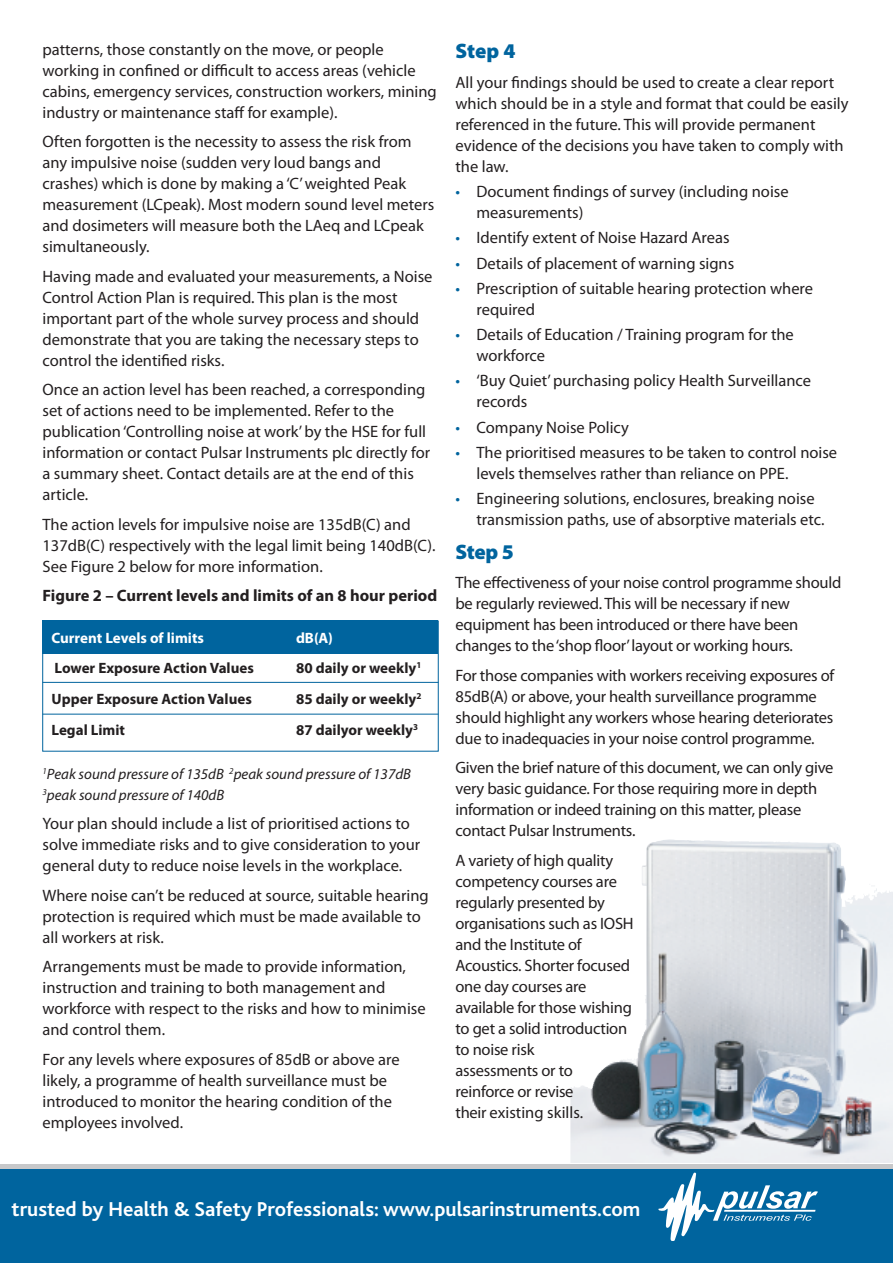
<style>
.page{position:relative;width:893px;height:1263px;background:#fff}
.page>*{position:absolute;margin:0;border:0;box-sizing:border-box;transform-origin:0 0}
.t1{font:700 21px "Bliss";color:#fff}
.t2{font:900 21px "Myriad Pro";letter-spacing:-.01em;color:#00649e}
.t3{font:16.5px/21px "Myriad Pro";color:#231f20}
.t4{font:700 16.5px "Myriad Pro";color:#231f20}
.t5{font:700 15px "Myriad Pro";color:#231f20}
.t6{font:italic 15px/21px "Myriad Pro";color:#231f20}
.t7{font:700 15px "Myriad Pro";color:#fff}
.s1{color:#00649e}
</style>
<div class="page">
<img style="left:570px;top:845px;width:323px;height:317px">
<div style="left:0;top:1164px;width:893px;height:99px;background:#c7c8ca"></div>
<div style="left:0;top:1169px;width:893px;height:94px;background:#00649e"></div>
<svg style="left:658px;top:1172px;width:160px;height:68px"></svg>
<div style="left:43px;top:621px;width:395px;height:33px;background:#00649e"></div>
<div style="left:43px;top:621px;width:395px;height:130px;border:1px solid #00649e"></div>
<hr style="left:43px;top:682px;width:395px;height:1px;background:#00649e">
<hr style="left:43px;top:714px;width:395px;height:1px;background:#00649e">
<p class="t3" style="left:43px;top:40px;width:396px">patterns, those constantly on the move, or people working in confined or difficult to access areas (vehicle cabins, emergency services, construction workers, mining industry or maintenance staff for example).</p>
<p class="t3" style="left:43px;top:133px;width:393px">Often forgotten is the necessity to assess the risk from any impulsive noise (sudden very loud bangs and crashes) which is done by making a ‘C’weighted Peak measurement (LCpeak). Most modern sound level meters and dosimeters will measure both the LAeq and LCpeak simultaneously.</p>
<p class="t3" style="left:43px;top:267px;width:391px">Having made and evaluated your measurements, a Noise Control Action Plan is required. This plan is the most important part of the whole survey process and should demonstrate that you are taking the necessary steps to control the identified risks.</p>
<p class="t3" style="left:43px;top:381px;width:389px">Once an action level has been reached, a corresponding set of actions need to be implemented. Refer to the publication‘Controlling noise at work’by the HSE for full information or contact Pulsar Instruments plc directly for a summary sheet. Contact details are at the end of this article.</p>
<p class="t3" style="left:43px;top:515px;width:395px">The action levels for impulsive noise are 135dB(C) and<br>137dB(C) respectively with the legal limit being 140dB(C).<br>See Figure 2 below for more information.</p>
<p class="t4" style="left:43px;top:590px;width:396px">Figure 2 – Current levels and limits of an 8 hour period</p>
<p class="t7" style="left:52px;top:632px;width:154px">Current Levels of limits</p>
<p class="t7" style="left:296px;top:632px;width:38px">dB(A)</p>
<p class="t5" style="left:55px;top:663px;width:201px">Lower Exposure Action Values</p>
<p class="t5" style="left:296px;top:663px;width:127px">80 daily or weekly<sup>1</sup></p>
<p class="t5" style="left:52px;top:693px;width:202px">Upper Exposure Action Values</p>
<p class="t5" style="left:296px;top:693px;width:127px">85 daily or weekly<sup>2</sup></p>
<p class="t5" style="left:52px;top:724px;width:75px">Legal Limit</p>
<p class="t5" style="left:296px;top:724px;width:124px">87 dailyor weekly<sup>3</sup></p>
<p class="t6" style="left:43px;top:764px;width:370px"><sup>1</sup>Peak sound pressure of 135dB <sup>2</sup>peak sound pressure of 137dB<br><sup>3</sup>peak sound pressure of 140dB</p>
<p class="t3" style="left:43px;top:814px;width:379px">Your plan should include a list of prioritised actions to solve immediate risks and to give consideration to your general duty to reduce noise levels in the workplace.</p>
<p class="t3" style="left:43px;top:886px;width:388px">Where noise can’t be reduced at source, suitable hearing protection is required which must be made available to all workers at risk.</p>
<p class="t3" style="left:43px;top:957px;width:385px">Arrangements must be made to provide information, instruction and training to both management and workforce with respect to the risks and how to minimise and control them.</p>
<p class="t3" style="left:43px;top:1050px;width:359px">For any levels where exposures of 85dB or above are likely, a programme of health surveillance must be introduced to monitor the hearing condition of the employees involved.</p>
<p class="t2" style="left:455px;top:43px;width:61px">Step 4</p>
<p class="t3" style="left:455px;top:73px;width:395px">All your findings should be used to create a clear report which should be in a style and format that could be easily referenced in the future. This will provide permanent evidence of the decisions you have taken to comply with the law.</p>
<p class="t3" style="left:476px;top:182px;width:314px;text-indent:-21px"><span class="s1">•</span> Document findings of survey (including noise measurements)</p>
<p class="t3" style="left:455px;top:229px;width:276px"><span class="s1">•</span> Identify extent of Noise Hazard Areas</p>
<p class="t3" style="left:455px;top:254px;width:280px"><span class="s1">•</span> Details of placement of warning signs</p>
<p class="t3" style="left:476px;top:279px;width:338px;text-indent:-21px"><span class="s1">•</span> Prescription of suitable hearing protection where required</p>
<p class="t3" style="left:476px;top:325px;width:319px;text-indent:-21px"><span class="s1">•</span> Details of Education / Training program for the workforce</p>
<p class="t3" style="left:476px;top:372px;width:336px;text-indent:-21px"><span class="s1">•</span> ‘Buy Quiet’purchasing policy Health Surveillance records</p>
<p class="t3" style="left:455px;top:418px;width:175px"><span class="s1">•</span> Company Noise Policy</p>
<p class="t3" style="left:476px;top:443px;width:362px;text-indent:-21px"><span class="s1">•</span> The prioritised measures to be taken to control noise levels themselves rather than reliance on PPE.</p>
<p class="t3" style="left:476px;top:489px;width:350px;text-indent:-21px"><span class="s1">•</span> Engineering solutions, enclosures, breaking noise transmission paths, use of absorptive materials etc.</p>
<p class="t2" style="left:455px;top:544px;width:60px">Step 5</p>
<p class="t3" style="left:455px;top:574px;width:387px">The effectiveness of your noise control programme should be regularly reviewed. This will be necessary if new equipment has been introduced or there have been changes to the‘shop floor’layout or working hours.</p>
<p class="t3" style="left:455px;top:666px;width:380px">For those companies with workers receiving exposures of 85dB(A) or above, your health surveillance programme should highlight any workers whose hearing deteriorates due to inadequacies in your noise control programme.</p>
<p class="t3" style="left:455px;top:759px;width:379px">Given the brief nature of this document, we can only give very basic guidance. For those requiring more in depth information or indeed training on this matter, please contact Pulsar Instruments.</p>
<p class="t3" style="left:455px;top:851px;width:180px">A variety of high quality competency courses are regularly presented by organisations such as IOSH and the Institute of<br>Acoustics. Shorter focused one day courses are available for those wishing to get a solid introduction to noise risk<br>assessments or to reinforce or revise<br>their existing skills.</p>
<p class="t1" style="left:12px;top:1201px;width:630px">trusted by Health &amp; Safety Professionals: www.pulsarinstruments.com</p>
</div>
